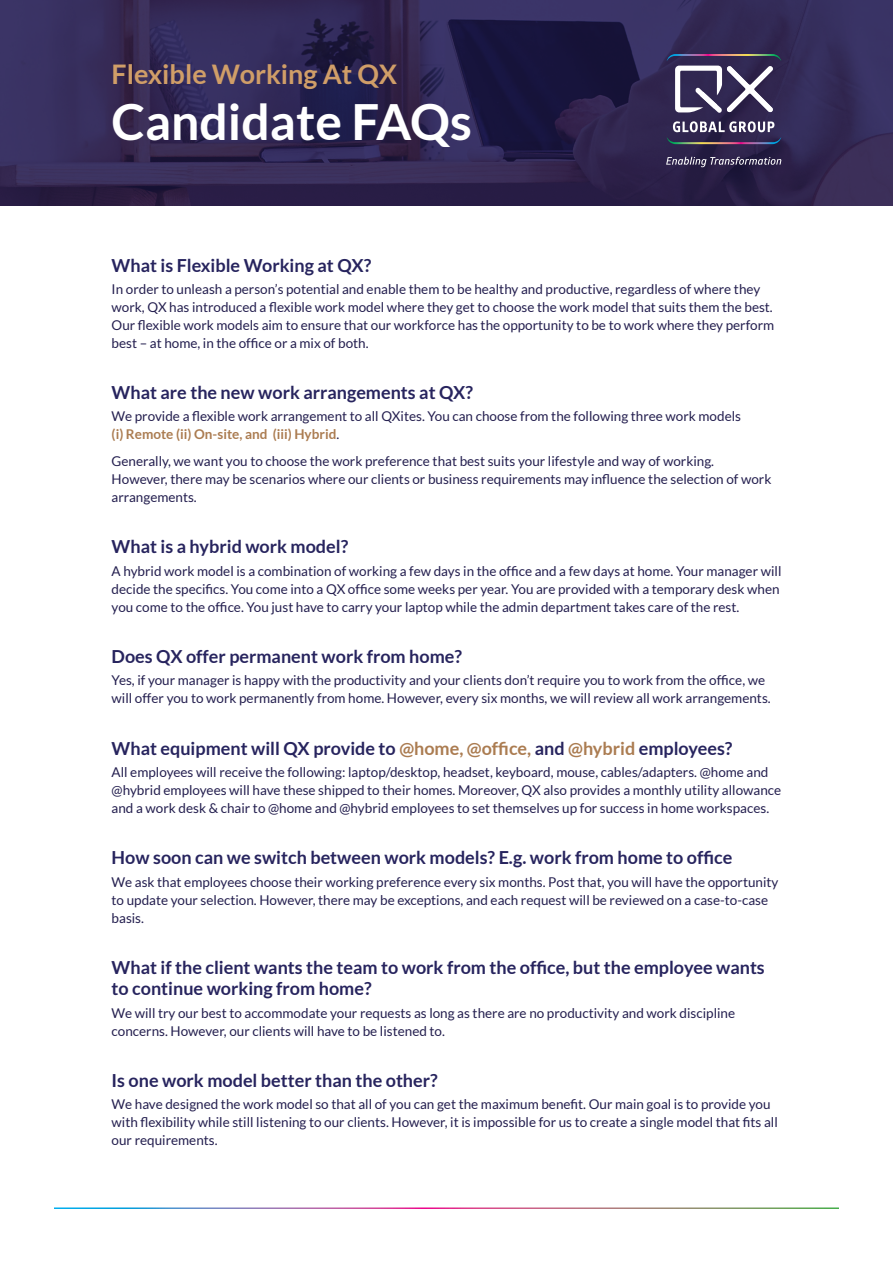
<style>
.page{position:relative;width:893px;height:1263px;background:#fff}
.page>*{position:absolute;margin:0;border:0;box-sizing:border-box;transform-origin:0 0}
.CH_Headline{font:700 49.95px "Lato";color:#fff}
.CH_Headline-2{font:700 27px "Lato";color:#d09e68}
.Sub_Section_heading{font:700 18px/21.6px "Lato";color:#27245e}
.Body{font:13.5px/18px "Lato";color:#241f4f}
.s1{font-weight:700;color:#ab7c51}
.s2{color:#ab7c51}
</style>
<div class="page">
<img style="left:0;top:0;width:893px;height:205px">
<svg style="left:667px;top:54px;width:114px;height:59px"></svg>
<svg style="left:667px;top:121px;width:114px;height:23px;background:#5e5673"></svg>
<svg style="left:666px;top:157px;width:115px;height:10px"></svg>
<p class="CH_Headline-2" style="left:112px;top:59px;width:287px">Flexible Working At QX</p>
<p class="CH_Headline" style="left:112px;top:94px;width:362px">Candidate FAQs</p>
<p class="Sub_Section_heading" style="left:112px;top:254px;width:261px">What is Flexible Working at QX?</p>
<p class="Body" style="left:112px;top:280px;width:664px">In order to unleash a person’s potential and enable them to be healthy and productive, regardless of where they work, QX has introduced a flexible work model where they get to choose the work model that suits them the best.<br>Our flexible work models aim to ensure that our workforce has the opportunity to be to work where they perform best – at home, in the office or a mix of both.</p>
<p class="Sub_Section_heading" style="left:112px;top:382px;width:363px">What are the new work arrangements at QX?</p>
<p class="Body" style="left:112px;top:407px;width:631px">We provide a flexible work arrangement to all QXites. You can choose from the following three work models <span class="s1">(i) Remote (ii) On-site, and (iii) Hybrid</span>.</p>
<p class="Body" style="left:112px;top:452px;width:661px">Generally, we want you to choose the work preference that best suits your lifestyle and way of working.<br>However, there may be scenarios where our clients or business requirements may influence the selection of work arrangements.</p>
<p class="Sub_Section_heading" style="left:112px;top:536px;width:238px">What is a hybrid work model?</p>
<p class="Body" style="left:112px;top:562px;width:671px">A hybrid work model is a combination of working a few days in the office and a few days at home. Your manager will decide the specifics. You come into a QX office some weeks per year. You are provided with a temporary desk when you come to the office. You just have to carry your laptop while the admin department takes care of the rest.</p>
<p class="Sub_Section_heading" style="left:112px;top:645px;width:352px">Does QX offer permanent work from home?</p>
<p class="Body" style="left:112px;top:671px;width:661px">Yes, if your manager is happy with the productivity and your clients don’t require you to work from the office, we will offer you to work permanently from home. However, every six months, we will review all work arrangements.</p>
<p class="Sub_Section_heading" style="left:112px;top:737px;width:622px">What equipment will QX provide to <span class="s2">@home, @office,</span> and <span class="s2">@hybrid</span> employees?</p>
<p class="Body" style="left:112px;top:763px;width:671px">All employees will receive the following: laptop/desktop, headset, keyboard, mouse, cables/adapters. @home and @hybrid employees will have these shipped to their homes. Moreover, QX also provides a monthly utility allowance and a work desk &amp; chair to @home and @hybrid employees to set themselves up for success in home workspaces.</p>
<p class="Sub_Section_heading" style="left:112px;top:847px;width:622px">How soon can we switch between work models? E.g. work from home to office</p>
<p class="Body" style="left:112px;top:872px;width:668px">We ask that employees choose their working preference every six months. Post that, you will have the opportunity to update your selection. However, there may be exceptions, and each request will be reviewed on a case-to-case basis.</p>
<p class="Sub_Section_heading" style="left:112px;top:956px;width:655px">What if the client wants the team to work from the office, but the employee wants to continue working from home?</p>
<p class="Body" style="left:112px;top:1004px;width:625px">We will try our best to accommodate your requests as long as there are no productivity and work discipline concerns. However, our clients will have to be listened to.</p>
<p class="Sub_Section_heading" style="left:112px;top:1069px;width:328px">Is one work model better than the other?</p>
<p class="Body" style="left:112px;top:1095px;width:668px">We have designed the work model so that all of you can get the maximum benefit. Our main goal is to provide you with flexibility while still listening to our clients. However, it is impossible for us to create a single model that fits all our requirements.</p>
</div>
